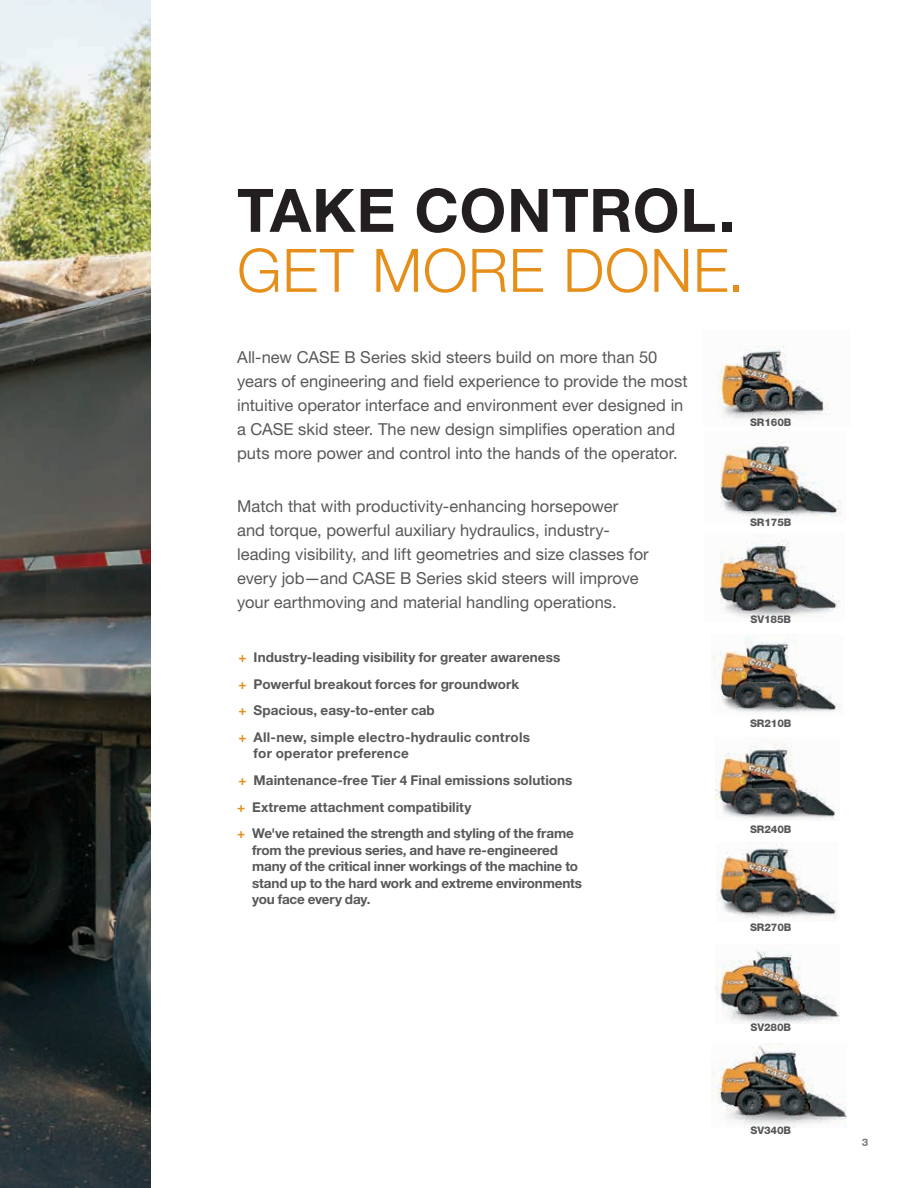
<style>
.page{position:relative;width:918px;height:1188px;background:#fff}
.page>*{position:absolute;margin:0;border:0;box-sizing:border-box;transform-origin:0 0}
.t1{font:700 60px "Helvetica Neue LT Std";letter-spacing:.01em;color:#231f20}
.t2{font:300 60px "Helvetica Neue LT Std";letter-spacing:.01em;color:#e58e19}
.t3{font:16.5px/24px "Helvetica Neue LT Std";color:#57585a}
.t4{font:700 13.5px/26.7px "Helvetica Neue LT Std";color:#57585a}
.t5{font:800 10.5px "Helvetica Neue LT Std";letter-spacing:-.01em;color:#57585a}
.t6{font:800 10.5px "Helvetica Neue LT Std";color:#808285}
.s1{color:#e58e19}
</style>
<div class="page">
<img style="left:0;top:0;width:150px;height:1188px">
<img style="left:717px;top:346px;width:113px;height:73px">
<img style="left:719px;top:441px;width:123px;height:76px">
<img style="left:712px;top:637px;width:129px;height:76px">
<img style="left:715px;top:743px;width:120px;height:77px">
<img style="left:717px;top:844px;width:120px;height:75px">
<img style="left:719px;top:539px;width:122px;height:79px">
<img style="left:716px;top:950px;width:123px;height:73px">
<img style="left:711px;top:1044px;width:136px;height:84px">
<h1 class="t1" style="left:237px;top:173px;width:500px">TAKE CONTROL.</h1>
<h1 class="t2" style="left:237px;top:234px;width:509px">GET MORE DONE.</h1>
<p class="t3" style="left:237px;top:345px;width:452px">All-new CASE B Series skid steers build on more than 50 years of engineering and field experience to provide the most intuitive operator interface and environment ever designed in a CASE skid steer. The new design simplifies operation and puts more power and control into the hands of the operator.</p>
<p class="t3" style="left:237px;top:494px;width:413px">Match that with productivity-enhancing horsepower and torque, powerful auxiliary hydraulics, industry&shy;leading visibility, and lift geometries and size classes for every job—and CASE B Series skid steers will improve your earthmoving and material handling operations.</p>
<p class="t4" style="left:239px;top:644px;width:323px"><span class="s1">+</span> Industry-leading visibility for greater awareness <span class="s1">+</span> Powerful breakout forces for groundwork<br><span class="s1">+</span> Spacious, easy-to-enter cab<br><span class="s1">+</span> All-new, simple electro-hydraulic controls</p>
<p class="t4" style="left:237px;top:740px;width:338px;text-indent:16px">for operator preference<br><span class="s1">+</span> Maintenance-free Tier 4 Final emissions solutions <span class="s1">+</span> Extreme attachment compatibility<br><span class="s1">+</span> We've retained the strength and styling of the frame</p>
<p class="t4" style="left:252px;top:841px;width:332px;line-height:16.5px">from the previous series, and have re-engineered many of the critical inner workings of the machine to stand up to the hard work and extreme environments you face every day.</p>
<p class="t5" style="left:750px;top:416px;width:43px">SR160B</p>
<p class="t5" style="left:750px;top:516px;width:43px">SR175B</p>
<p class="t5" style="left:750px;top:613px;width:42px">SV185B</p>
<p class="t5" style="left:750px;top:717px;width:43px">SR210B</p>
<p class="t5" style="left:750px;top:823px;width:43px">SR240B</p>
<p class="t5" style="left:750px;top:921px;width:43px">SR270B</p>
<p class="t5" style="left:750px;top:1021px;width:42px">SV280B</p>
<p class="t5" style="left:750px;top:1124px;width:42px">SV340B</p>
<p class="t6" style="left:862px;top:1136px;width:8px">3</p>
</div>
